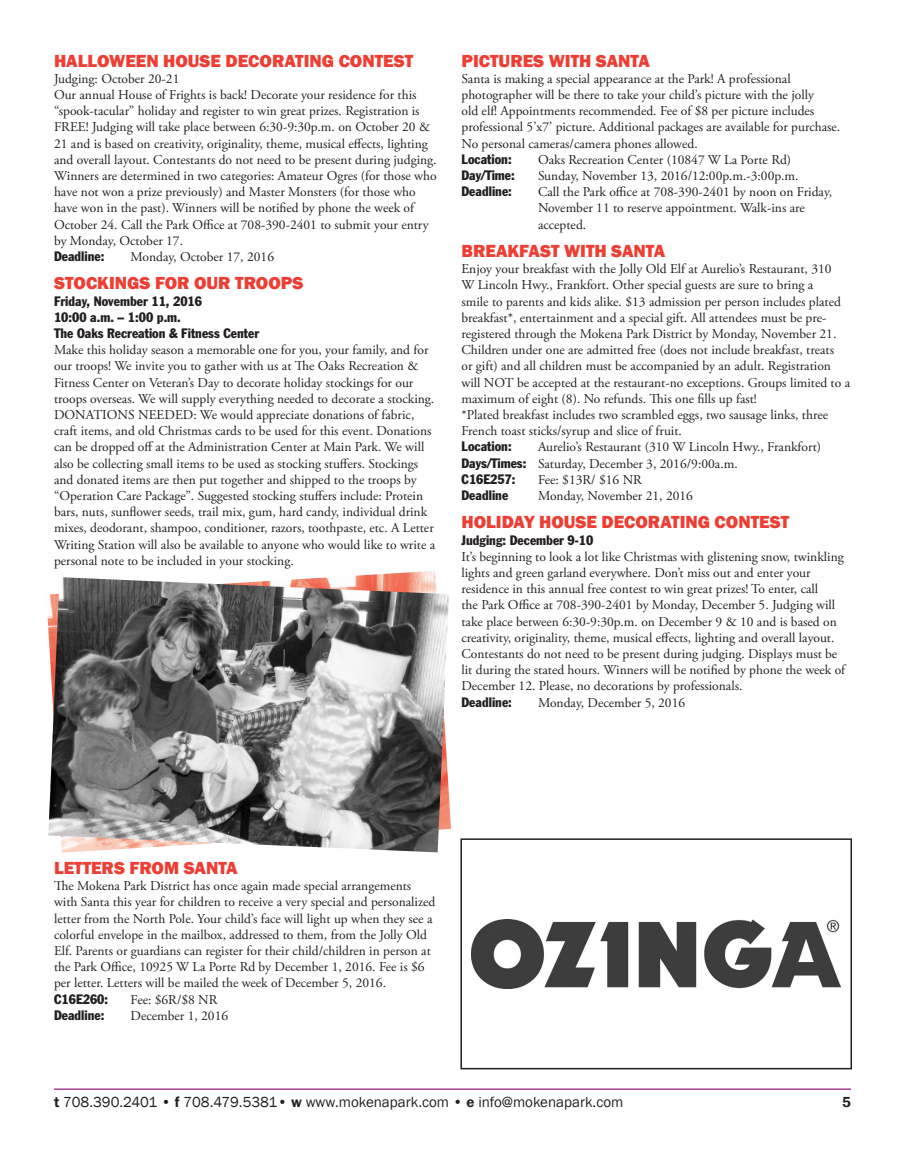
<style>
.page{position:relative;width:905px;height:1161px;background:#fff}
.page>*{position:absolute;margin:0;border:0;box-sizing:border-box;transform-origin:0 0}
.Course_Header{font:800 18px "Franklin Gothic";color:#ee3e34}
.t1{font:15px "Franklin Gothic";color:#231f20}
.t2{font:600 15px "Franklin Gothic";color:#231f20}
.Course_Description{font:13.5px/16.2px "Adobe Garamond Pro";color:#231f20}
.Course_Info{font:13.5px/16.2px "Adobe Garamond Pro";color:#231f20}
.Course_Info-2{font:condensed 13.5px "Franklin Gothic";color:#231f20}
.s1{font-family:"Franklin Gothic";font-stretch:condensed}
.s2{font-weight:600}
</style>
<div class="page">
<hr style="left:54px;top:1088px;width:796px;height:2px;background:#a54499">
<img style="left:472px;top:919px;width:368px;height:69px">
<div style="left:460px;top:838px;width:392px;height:231px;border:2px solid #231f20"></div>
<img style="left:48px;top:577px;width:401px;height:275px">
<p class="Course_Header" style="left:54px;top:49px;width:361px">HALLOWEEN HOUSE DECORATING CONTEST</p>
<p class="Course_Description" style="left:54px;top:71px;width:127px">Judging: October 20-21</p>
<p class="Course_Description" style="left:54px;top:87px;width:384px">Our annual House of Frights is back! Decorate your residence for this “spook-tacular” holiday and register to win great prizes. Registration is FREE! Judging will take place between 6:30-9:30p.m. on October 20 &amp; 21 and is based on creativity, originality, theme, musical effects, lighting and overall layout. Contestants do not need to be present during judging.<br>Winners are determined in two categories: Amateur Ogres (for those who have not won a prize previously) and Master Monsters (for those who have won in the past). Winners will be notified by phone the week of October 24. Call the Park Office at 708-390-2401 to submit your entry by Monday, October 17.</p>
<p class="Course_Info-2" style="left:54px;top:248px;width:52px">Deadline:</p>
<p class="Course_Info" style="left:131px;top:249px;width:145px">Monday, October 17, 2016</p>
<p class="Course_Header" style="left:54px;top:272px;width:251px">STOCKINGS FOR OUR TROOPS</p>
<p class="Course_Info-2" style="left:54px;top:293px;width:150px">Friday, November 11, 2016</p>
<p class="Course_Info-2" style="left:54px;top:309px;width:128px">10:00 a.m. – 1:00 p.m.</p>
<p class="Course_Info-2" style="left:54px;top:325px;width:207px">The Oaks Recreation &amp; Fitness Center</p>
<p class="Course_Description" style="left:54px;top:342px;width:382px">Make this holiday season a memorable one for you, your family, and for our troops! We invite you to gather with us at The Oaks Recreation &amp; Fitness Center on Veteran’s Day to decorate holiday stockings for our troops overseas. We will supply everything needed to decorate a stocking.</p>
<p class="Course_Description" style="left:54px;top:407px;width:382px">DONATIONS NEEDED: We would appreciate donations of fabric, craft items, and old Christmas cards to be used for this event. Donations can be dropped off at the Administration Center at Main Park. We will also be collecting small items to be used as stocking stuffers. Stockings and donated items are then put together and shipped to the troops by “Operation Care Package”. Suggested stocking stuffers include: Protein bars, nuts, sunflower seeds, trail mix, gum, hard candy, individual drink mixes, deodorant, shampoo, conditioner, razors, toothpaste, etc. A Letter Writing Station will also be available to anyone who would like to write a personal note to be included in your stocking.</p>
<p class="Course_Header" style="left:461px;top:49px;width:190px">PICTURES WITH SANTA</p>
<p class="Course_Description" style="left:461px;top:71px;width:380px">Santa is making a special appearance at the Park! A professional photographer will be there to take your child’s picture with the jolly<br>old elf! Appointments recommended. Fee of $8 per picture includes professional 5’x7’ picture. Additional packages are available for purchase.<br>No personal cameras/camera phones allowed.</p>
<p class="Course_Info-2" style="left:461px;top:151px;width:52px">Location:</p>
<p class="Course_Info" style="left:538px;top:152px;width:255px">Oaks Recreation Center (10847 W La Porte Rd)</p>
<p class="Course_Info-2" style="left:461px;top:167px;width:55px">Day/Time:</p>
<p class="Course_Info" style="left:538px;top:168px;width:262px">Sunday, November 13, 2016/12:00p.m.-3:00p.m.</p>
<p class="Course_Info-2" style="left:461px;top:183px;width:52px">Deadline:</p>
<p class="Course_Info" style="left:538px;top:184px;width:295px">Call the Park office at 708-390-2401 by noon on Friday,<br>November 11 to reserve appointment. Walk-ins are accepted.</p>
<p class="Course_Header" style="left:461px;top:239px;width:205px">BREAKFAST WITH SANTA</p>
<p class="Course_Description" style="left:461px;top:261px;width:390px">Enjoy your breakfast with the Jolly Old Elf at Aurelio’s Restaurant, 310<br>W Lincoln Hwy., Frankfort. Other special guests are sure to bring a<br>smile to parents and kids alike. $13 admission per person includes plated breakfast*, entertainment and a special gift. All attendees must be pre&shy;registered through the Mokena Park District by Monday, November 21.<br>Children under one are admitted free (does not include breakfast, treats<br>or gift) and all children must be accompanied by an adult. Registration will NOT be accepted at the restaurant-no exceptions. Groups limited to a maximum of eight (8). No refunds. This one fills up fast!</p>
<p class="Course_Description" style="left:461px;top:407px;width:368px">*Plated breakfast includes two scrambled eggs, two sausage links, three<br>French toast sticks/syrup and slice of fruit.</p>
<p class="Course_Info-2" style="left:461px;top:438px;width:52px">Location:</p>
<p class="Course_Info" style="left:538px;top:439px;width:284px">Aurelio’s Restaurant (310 W Lincoln Hwy., Frankfort)</p>
<p class="Course_Info" style="left:461px;top:456px;width:278px"><span class="s1">Days/Times:</span> Saturday, December 3, 2016/9:00a.m.</p>
<p class="Course_Info-2" style="left:461px;top:471px;width:56px">C16E257:</p>
<p class="Course_Info" style="left:538px;top:472px;width:105px">Fee: $13R/ $16 NR</p>
<p class="Course_Info-2" style="left:461px;top:487px;width:48px">Deadline</p>
<p class="Course_Info" style="left:538px;top:488px;width:156px">Monday, November 21, 2016</p>
<p class="Course_Header" style="left:461px;top:511px;width:329px">HOLIDAY HOUSE DECORATING CONTEST</p>
<p class="Course_Info-2" style="left:461px;top:531px;width:133px">Judging: December 9-10</p>
<p class="Course_Description" style="left:461px;top:549px;width:385px">It’s beginning to look a lot like Christmas with glistening snow, twinkling lights and green garland everywhere. Don’t miss out and enter your residence in this annual free contest to win great prizes! To enter, call<br>the Park Office at 708-390-2401 by Monday, December 5. Judging will take place between 6:30-9:30p.m. on December 9 &amp; 10 and is based on creativity, originality, theme, musical effects, lighting and overall layout.<br>Contestants do not need to be present during judging. Displays must be lit during the stated hours. Winners will be notified by phone the week of December 12. Please, no decorations by professionals.</p>
<p class="Course_Info-2" style="left:461px;top:693px;width:52px">Deadline:</p>
<p class="Course_Info" style="left:538px;top:695px;width:149px">Monday, December 5, 2016</p>
<p class="Course_Header" style="left:54px;top:856px;width:185px">LETTERS FROM SANTA</p>
<p class="Course_Description" style="left:54px;top:878px;width:383px">The Mokena Park District has once again made special arrangements with Santa this year for children to receive a very special and personalized letter from the North Pole. Your child’s face will light up when they see a colorful envelope in the mailbox, addressed to them, from the Jolly Old Elf. Parents or guardians can register for their child/children in person at the Park Office, 10925 W La Porte Rd by December 1, 2016. Fee is $6 per letter. Letters will be mailed the week of December 5, 2016.</p>
<p class="Course_Info-2" style="left:54px;top:990px;width:56px">C16E260:</p>
<p class="Course_Info" style="left:131px;top:992px;width:88px">Fee: $6R/$8 NR</p>
<p class="Course_Info-2" style="left:54px;top:1007px;width:52px">Deadline:</p>
<p class="Course_Info" style="left:131px;top:1008px;width:99px">December 1, 2016</p>
<p class="t1" style="left:54px;top:1093px;width:571px"><span class="s2">t</span> 708.390.2401 • <span class="s2">f</span> 708.479.5381• <span class="s2">w</span> www.mokenapark.com • <span class="s2">e</span> info@mokenapark.com</p>
<p class="t2" style="left:842px;top:1093px;width:10px">5</p>
</div>
